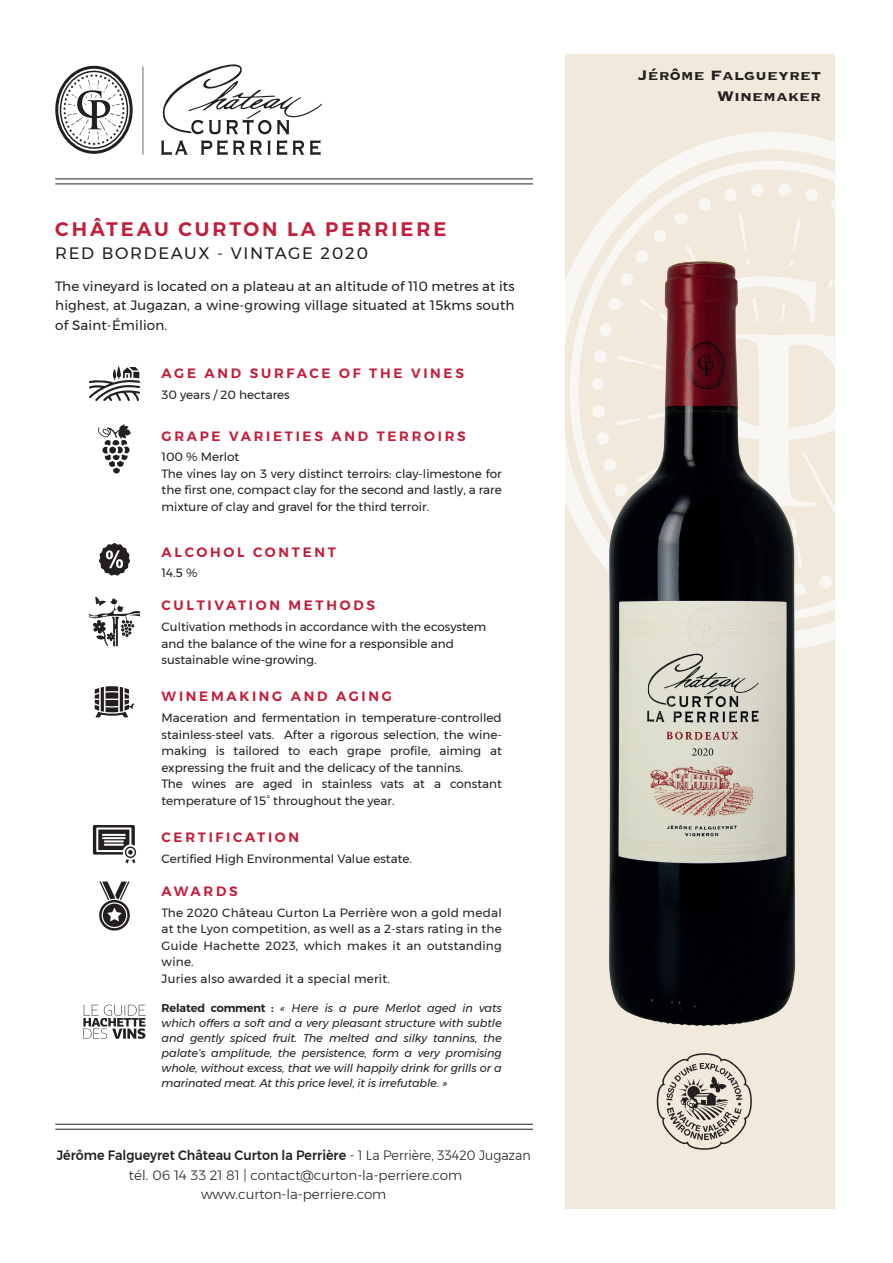
<style>
.page{position:relative;width:893px;height:1263px;background:#fff}
.page>*{position:absolute;margin:0;border:0;box-sizing:border-box;transform-origin:0 0}
.t1{font:600 19.5px "Montserrat";letter-spacing:.15em;color:#c21e3b}
.t2{font:700 18px/21px "Copperplate";color:#231f20;text-align:right}
.t3{font:16.5px "Montserrat";letter-spacing:.1em;color:#231f20}
.t4{font:300 13.5px/19.5px "Montserrat";color:#231f20;text-align:center;scale:.94 1}
.t5{font:13.5px/19.5px "Montserrat";letter-spacing:.01em;color:#231f20;text-align:justify}
.t6{font:600 13.5px "Montserrat";letter-spacing:.2em;color:#c21e3b}
.t7{font:12px/16.5px "Montserrat";color:#231f20}
.t8{font:12px/16.5px "Montserrat";letter-spacing:.02em;color:#231f20}
.t9{font:italic 11.25px/15px "Montserrat";letter-spacing:-.01em;color:#231f20;text-align:justify}
.s1{font-weight:600;font-style:normal}
.s2{font-weight:500}
</style>
<div class="page">
<div style="left:566px;top:54px;width:269px;height:1155px;background:#f1e9db"></div>
<svg style="left:566px;top:132px;width:269px;height:514px"></svg>
<svg style="left:55px;top:64px;width:267px;height:91px"></svg>
<hr style="left:55px;top:178px;width:478px;height:1px;background:#231f20">
<hr style="left:55px;top:183px;width:478px;height:1px;background:#231f20">
<hr style="left:55px;top:1124px;width:478px;height:1px;background:#231f20">
<hr style="left:55px;top:1129px;width:478px;height:1px;background:#231f20">
<img style="left:595px;top:249px;width:216px;height:777px">
<svg style="left:89px;top:366px;width:51px;height:35px"></svg>
<svg style="left:95px;top:686px;width:39px;height:31px"></svg>
<svg style="left:98px;top:424px;width:33px;height:50px"></svg>
<svg style="left:99px;top:881px;width:31px;height:50px"></svg>
<svg style="left:93px;top:825px;width:43px;height:39px"></svg>
<svg style="left:99px;top:543px;width:31px;height:33px"></svg>
<svg style="left:89px;top:597px;width:51px;height:50px"></svg>
<svg style="left:656px;top:1053px;width:96px;height:97px"></svg>
<svg style="left:83px;top:1004px;width:63px;height:35px"></svg>
<h1 class="t1" style="left:55px;top:213px;width:393px">CHÂTEAU CURTON LA PERRIERE</h1>
<h3 class="t3" style="left:55px;top:240px;width:314px">RED BORDEAUX - VINTAGE 2020</h3>
<p class="t5" style="left:55px;top:276px;width:461px">The vineyard is located on a plateau at an altitude of 110 metres at its highest, at Jugazan, a wine-growing village situated at 15kms south of Saint-Émilion.</p>
<p class="t6" style="left:162px;top:363px;width:304px">AGE AND SURFACE OF THE VINES</p>
<p class="t7" style="left:162px;top:386px;width:130px">30 years / 20 hectares</p>
<p class="t6" style="left:162px;top:425px;width:306px">GRAPE VARIETIES AND TERROIRS</p>
<p class="t7" style="left:162px;top:449px;width:342px">100 % Merlot<br>The vines lay on 3 very distinct terroirs: clay-limestone for the first one, compact clay for the second and lastly, a rare mixture of clay and gravel for the third terroir.</p>
<p class="t6" style="left:162px;top:541px;width:176px">ALCOHOL CONTENT</p>
<p class="t7" style="left:162px;top:565px;width:37px">14.5 %</p>
<p class="t6" style="left:162px;top:595px;width:215px">CULTIVATION METHODS</p>
<p class="t7" style="left:162px;top:619px;width:326px">Cultivation methods in accordance with the ecosystem and the balance of the wine for a responsible and sustainable wine-growing.</p>
<p class="t6" style="left:162px;top:686px;width:232px">WINEMAKING AND AGING</p>
<p class="t7" style="left:162px;top:710px;width:342px">Maceration and fermentation in temperature-controlled stainless-steel vats. After a rigorous selection, the wine&shy;making is tailored to each grape profile, aiming at expressing the fruit and the delicacy of the tannins.<br>The wines are aged in stainless vats at a constant temperature of 15° throughout the year.</p>
<p class="t6" style="left:162px;top:826px;width:139px">CERTIFICATION</p>
<p class="t7" style="left:162px;top:850px;width:252px">Certified High Environmental Value estate.</p>
<p class="t6" style="left:162px;top:880px;width:78px">AWARDS</p>
<p class="t8" style="left:162px;top:904px;width:342px">The 2020 Château Curton La Perrière won a gold medal at the Lyon competition, as well as a 2-stars rating in the Guide Hachette 2023, which makes it an outstanding wine.<br>Juries also awarded it a special merit.</p>
<p class="t9" style="left:162px;top:1001px;width:342px"><span class="s1">Related comment :</span> « Here is a pure Merlot aged in vats which offers a soft and a very pleasant structure with subtle and gently spiced fruit. The melted and silky tannins, the palate’s amplitude, the persistence, form a very promising whole, without excess, that we will happily drink for grills or a marinated meat. At this price level, it is irrefutable. »</p>
<p class="t4" style="left:57px;top:1145px;width:506px"><span class="s2">Jérôme Falgueyret Château Curton la Perrière</span> - 1 La Perrière, 33420 Jugazan tél. 06 14 33 21 81 | contact@curton-la-perriere.com www.curton-la-perriere.com</p>
<h2 class="t2" style="left:638px;top:64px;width:185px">Jérôme Falgueyret<br>Winemaker</h2>
</div>
